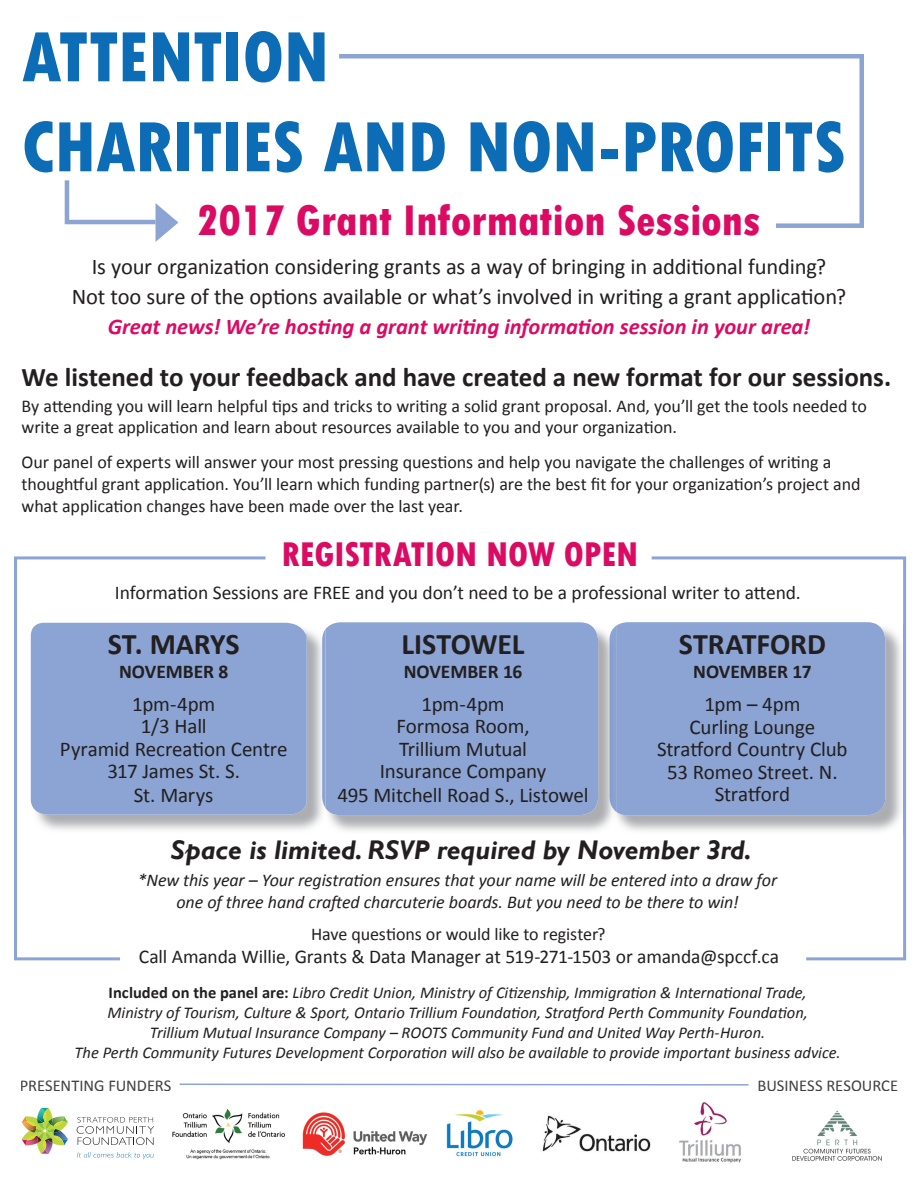
<style>
.page{position:relative;width:918px;height:1188px;background:#fff}
.page>*{position:absolute;margin:0;border:0;box-sizing:border-box;transform-origin:0 0}
.t1{font:800 condensed 75px/90px "Tw Cen";letter-spacing:-.015em;color:#0d6cb6}
.t2{font:800 condensed 45px "Tw Cen";color:#db0a62}
.t3{font:800 condensed 36px "Tw Cen";letter-spacing:-.01em;color:#db0a62}
.t4{font:700 30px "Calibri";letter-spacing:-.005em;color:#231f20}
.t5{font:700 27px "Calibri";letter-spacing:-.005em;color:#231f20}
.t6{font:italic 700 27px "Gill Sans";color:#231f20}
.t7{font:22.5px/30px "Calibri";letter-spacing:-.005em;color:#231f20;text-align:center}
.t8{font:italic 700 22.5px "Calibri";letter-spacing:-.005em;color:#db0a62}
.t9{font:21px/22.8px "Calibri";letter-spacing:-.005em;color:#231f20;text-align:center}
.t10{font:19.5px "Calibri";letter-spacing:-.01em;color:#231f20}
.t11{font:700 19.5px "Calibri";color:#231f20}
.t12{font:18px/21.6px "Calibri";letter-spacing:-.005em;color:#231f20}
.t13{font:italic 18px/21.6px "Calibri";letter-spacing:-.01em;color:#231f20;text-align:center}
.t14{font:italic 16.5px/19.8px "Calibri";letter-spacing:-.005em;color:#231f20;text-align:center}
.t15{font:16.5px "Calibri";letter-spacing:-.005em;color:#3f3f40}
.s1{font-weight:700;font-style:normal}
</style>
<div class="page">
<svg style="left:339px;top:54px;width:525px;height:174px"></svg>
<svg style="left:65px;top:180px;width:113px;height:62px"></svg>
<svg style="left:22px;top:1108px;width:46px;height:46px"></svg>
<svg style="left:77px;top:1117px;width:77px;height:28px"></svg>
<svg style="left:77px;top:1152px;width:77px;height:7px"></svg>
<svg style="left:180px;top:1084px;width:569px;height:2px"></svg>
<img style="left:792px;top:1110px;width:90px;height:51px">
<img style="left:172px;top:1109px;width:113px;height:51px">
<img style="left:303px;top:1112px;width:125px;height:43px">
<img style="left:446px;top:1110px;width:67px;height:47px">
<img style="left:542px;top:1115px;width:109px;height:37px">
<img style="left:679px;top:1102px;width:62px;height:61px">
<svg style="left:652px;top:556px;width:254px;height:404px"></svg>
<svg style="left:14px;top:556px;width:251px;height:404px"></svg>
<img style="left:33px;top:624px;width:871px;height:210px">
<div style="left:31px;top:623px;width:276px;height:192px;background:#8ba4d4"></div>
<img style="left:324px;top:808px;width:2px;height:26px">
<div style="left:326px;top:622px;width:272px;height:193px;background:#8ba4d4"></div>
<img style="left:322px;top:629px;width:4px;height:179px">
<img style="left:612px;top:812px;width:5px;height:22px">
<div style="left:617px;top:622px;width:268px;height:193px;background:#8ba4d4"></div>
<img style="left:609px;top:625px;width:8px;height:187px">
<h1 class="t1" style="left:22px;top:12px;width:826px">ATTENTION<br>CHARITIES AND NON-PROFITS</h1>
<h2 class="t2" style="left:197px;top:194px;width:565px">2017 Grant Information Sessions</h2>
<p class="t7" style="left:72px;top:252px;width:776px">Is your organization considering grants as a way of bringing in additional funding?<br>Not too sure of the options available or what’s involved in writing a grant application?</p>
<p class="t8" style="left:108px;top:312px;width:704px">Great news! We’re hosting a grant writing information session in your area!</p>
<h3 class="t5" style="left:22px;top:359px;width:871px">We listened to your feedback and have created a new format for our sessions.</h3>
<p class="t12" style="left:22px;top:395px;width:847px">By attending you will learn helpful tips and tricks to writing a solid grant proposal. And, you’ll get the tools needed to write a great application and learn about resources available to you and your organization.</p>
<p class="t12" style="left:22px;top:452px;width:840px">Our panel of experts will answer your most pressing questions and help you navigate the challenges of writing a thoughtful grant application. You’ll learn which funding partner(s) are the best fit for your organization’s project and what application changes have been made over the last year.</p>
<h3 class="t3" style="left:282px;top:533px;width:359px">REGISTRATION NOW OPEN</h3>
<p class="t10" style="left:115px;top:580px;width:687px">Information Sessions are FREE and you don’t need to be a professional writer to attend.</p>
<h3 class="t4" style="left:108px;top:625px;width:134px">ST. MARYS</h3>
<p class="t11" style="left:119px;top:659px;width:111px">NOVEMBER 8</p>
<p class="t9" style="left:60px;top:693px;width:229px">1pm-4pm<br>1/3 Hall<br>Pyramid Recreation Centre<br>317 James St. S.<br>St. Marys</p>
<h3 class="t4" style="left:679px;top:625px;width:149px">STRATFORD</h3>
<p class="t11" style="left:693px;top:660px;width:120px">NOVEMBER 17</p>
<p class="t9" style="left:657px;top:693px;width:192px">1pm – 4pm<br>Curling Lounge<br>Stratford Country Club<br>53 Romeo Street. N.<br>Stratford</p>
<h3 class="t6" style="left:171px;top:834px;width:582px">Space is limited. RSVP required by November 3rd.</h3>
<h3 class="t4" style="left:401px;top:625px;width:125px">LISTOWEL</h3>
<p class="t11" style="left:404px;top:659px;width:120px">NOVEMBER 16</p>
<p class="t9" style="left:337px;top:693px;width:253px">1pm-4pm<br>Formosa Room,<br>Trillium Mutual<br>Insurance Company<br>495 Mitchell Road S., Listowel</p>
<p class="t13" style="left:138px;top:869px;width:641px">*New this year – Your registration ensures that your name will be entered into a draw for one of three hand crafted charcuterie boards. But you need to be there to win!</p>
<p class="t12" style="left:311px;top:923px;width:296px">Have questions or would like to register?</p>
<p class="t10" style="left:139px;top:944px;width:642px">Call Amanda Willie, Grants &amp; Data Manager at 519-271-1503 or amanda@spccf.ca</p>
<p class="t14" style="left:75px;top:982px;width:768px"><span class="s1">Included on the panel are:</span> Libro Credit Union, Ministry of Citizenship, Immigration &amp; International Trade,<br>Ministry of Tourism, Culture &amp; Sport, Ontario Trillium Foundation, Stratford Perth Community Foundation,<br>Trillium Mutual Insurance Company – ROOTS Community Fund and United Way Perth-Huron.<br>The Perth Community Futures Development Corporation will also be available to provide important business advice.</p>
<p class="t15" style="left:20px;top:1075px;width:153px">PRESENTING FUNDERS</p>
<p class="t15" style="left:757px;top:1075px;width:142px">BUSINESS RESOURCE</p>
</div>
